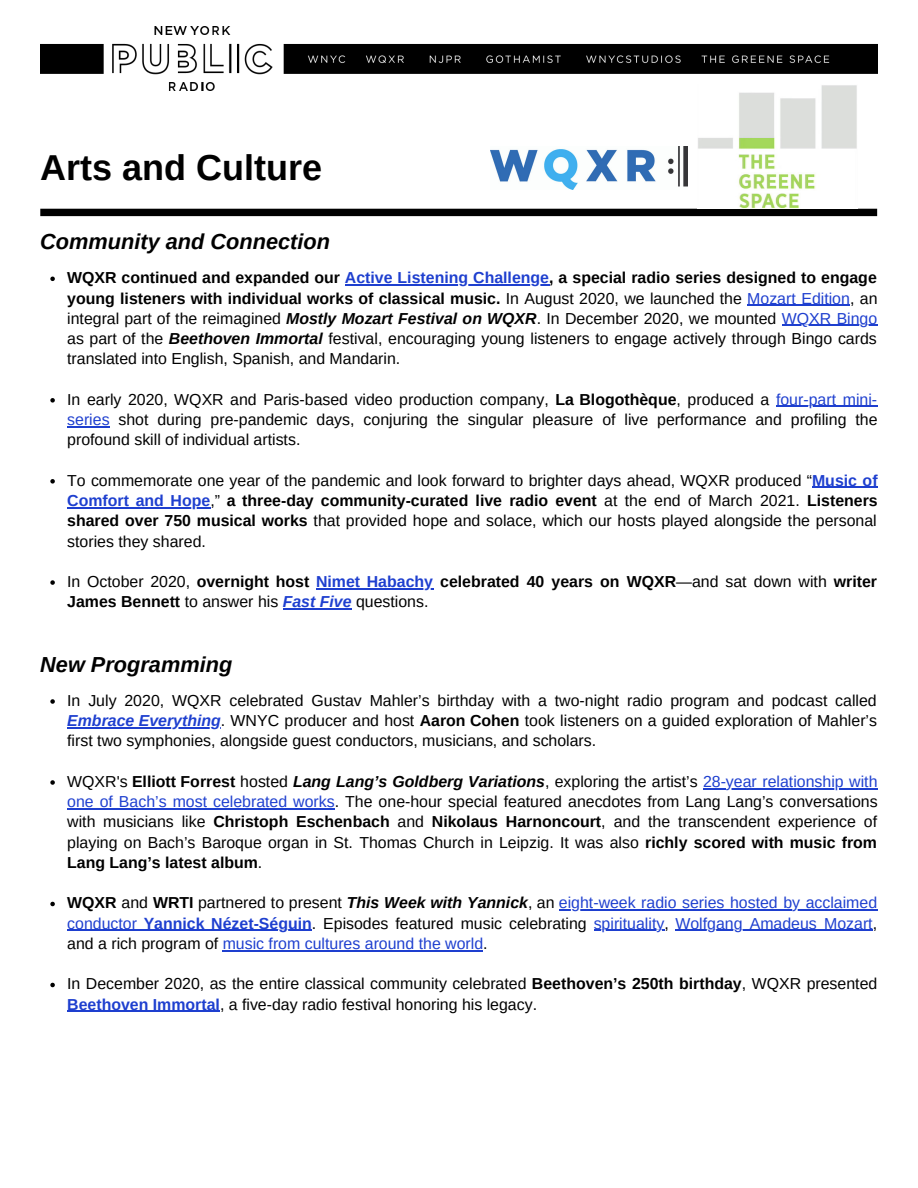
<style>
.page{position:relative;width:918px;height:1188px;background:#fff}
.page>*{position:absolute;margin:0;border:0;box-sizing:border-box;transform-origin:0 0}
.t1{font:700 36px "Arimo";color:#000}
.t2{font:italic 700 21.75px "Arimo";color:#000}
.t3{font:15.9px/20.2px "Arimo";color:#000;text-align:justify}
.t4{font:15.9px/20.2px "Arimo";color:#1e3fcf;text-align:justify}
.t5{font:700 15.9px/20.2px "Arimo";color:#000}
.s1{font-weight:700}
.s2{font-weight:700;color:#1e3fcf}
.s3{color:#1e3fcf}
.s4{font-weight:700;font-style:italic}
.s5{font-weight:400}
.s6{font-style:italic;color:#1e3fcf}
.s7{font-weight:700;font-style:italic;color:#1e3fcf}
.s8{font-weight:700;color:#000}
.s9{color:#000}
.s10{font-weight:700;font-style:italic;color:#000}
</style>
<div class="page">
<img style="left:40px;top:26px;width:837px;height:64px">
<div style="left:40px;top:209px;width:837px;height:7px;background:#000"></div>
<svg style="left:50px;top:277px;width:5px;height:4px"></svg>
<hr style="left:345px;top:284px;width:204px;height:2px;background:#1e3fcf">
<hr style="left:747px;top:305px;width:103px;height:1px;background:#1e3fcf">
<hr style="left:782px;top:325px;width:95px;height:1px;background:#1e3fcf">
<svg style="left:50px;top:398px;width:5px;height:5px"></svg>
<hr style="left:776px;top:406px;width:101px;height:1px;background:#1e3fcf">
<hr style="left:67px;top:426px;width:43px;height:1px;background:#1e3fcf">
<svg style="left:50px;top:479px;width:5px;height:5px"></svg>
<hr style="left:812px;top:487px;width:66px;height:1px;background:#1e3fcf">
<hr style="left:67px;top:507px;width:143px;height:1px;background:#1e3fcf">
<svg style="left:50px;top:580px;width:5px;height:5px"></svg>
<hr style="left:316px;top:588px;width:117px;height:1px;background:#1e3fcf">
<hr style="left:283px;top:608px;width:69px;height:2px;background:#1e3fcf">
<img style="left:490px;top:146px;width:197px;height:43px">
<img style="left:697px;top:84px;width:160px;height:124px">
<svg style="left:50px;top:699px;width:5px;height:5px"></svg>
<hr style="left:67px;top:727px;width:154px;height:1px;background:#1e3fcf">
<svg style="left:50px;top:780px;width:5px;height:5px"></svg>
<hr style="left:703px;top:788px;width:175px;height:1px;background:#1e3fcf">
<hr style="left:67px;top:808px;width:268px;height:1px;background:#1e3fcf">
<svg style="left:50px;top:902px;width:5px;height:4px"></svg>
<hr style="left:559px;top:910px;width:318px;height:1px;background:#1e3fcf">
<hr style="left:67px;top:930px;width:77px;height:1px;background:#1e3fcf">
<hr style="left:144px;top:930px;width:168px;height:1px;background:#1e3fcf">
<hr style="left:594px;top:930px;width:70px;height:1px;background:#1e3fcf">
<hr style="left:675px;top:930px;width:198px;height:1px;background:#1e3fcf">
<hr style="left:223px;top:950px;width:260px;height:1px;background:#1e3fcf">
<svg style="left:50px;top:983px;width:5px;height:4px"></svg>
<hr style="left:67px;top:1011px;width:153px;height:1px;background:#1e3fcf">
<p class="t1" style="left:40px;top:148px;width:283px">Arts and Culture</p>
<p class="t2" style="left:40px;top:229px;width:291px">Community and Connection</p>
<p class="t3" style="left:67px;top:268px;width:812px"><span class="s1">WQXR continued and expanded our</span> <span class="s2">Active Listening Challenge</span><span class="s1">, a special radio series designed to engage young listeners with individual works of classical music.</span> In August 2020, we launched the <span class="s3">Mozart Edition</span>, an integral part of the reimagined <span class="s4">Mostly Mozart Festival on WQXR</span>. In December 2020, we mounted <span class="s3">WQXR Bingo </span>as part of the <span class="s4">Beethoven Immortal</span> festival, encouraging young listeners to engage actively through Bingo cards translated into English, Spanish, and Mandarin.</p>
<p class="t3" style="left:67px;top:389px;width:812px">In early 2020, WQXR and Paris-based video production company, <span class="s1">La Blogothèque</span>, produced a <span class="s3">four-part mini&shy;series</span> shot during pre-pandemic days, conjuring the singular pleasure of live performance and profiling the profound skill of individual artists.</p>
<p class="t3" style="left:67px;top:470px;width:812px">To commemorate one year of the pandemic and look forward to brighter days ahead, WQXR produced “<span class="s2">Music of Comfort and Hope</span>,” <span class="s1">a three-day community-curated live radio event</span> at the end of March 2021. <span class="s1">Listeners shared over 750 musical works</span> that provided hope and solace, which our hosts played alongside the personal stories they shared.</p>
<p class="t5" style="left:67px;top:571px;width:811px"><span class="s5">In October 2020,</span> overnight host <span class="s3">Nimet Habachy</span> celebrated 40 years on WQXR<span class="s5">—and sat down with</span> writer<br>James Bennett <span class="s5">to answer his</span> <span class="s6">Fast Five</span> <span class="s5">questions.</span></p>
<p class="t2" style="left:40px;top:652px;width:194px">New Programming</p>
<p class="t3" style="left:67px;top:690px;width:811px">In July 2020, WQXR celebrated Gustav Mahler’s birthday with a two-night radio program and podcast called <span class="s7">Embrace Everything</span>. WNYC producer and host <span class="s1">Aaron Cohen</span> took listeners on a guided exploration of Mahler’s first two symphonies, alongside guest conductors, musicians, and scholars.</p>
<p class="t3" style="left:67px;top:771px;width:812px">WQXR's <span class="s1">Elliott Forrest</span> hosted <span class="s4">Lang Lang’s Goldberg Variations</span>, exploring the artist’s <span class="s3">28-year relationship with one of Bach’s most celebrated works</span>. The one-hour special featured anecdotes from Lang Lang’s conversations with musicians like <span class="s1">Christoph Eschenbach</span> and <span class="s1">Nikolaus Harnoncourt</span>, and the transcendent experience of playing on Bach’s Baroque organ in St. Thomas Church in Leipzig. It was also <span class="s1">richly scored with music from Lang Lang’s latest album</span>.</p>
<p class="t4" style="left:67px;top:893px;width:811px"><span class="s8">WQXR</span> <span class="s9">and</span> <span class="s8">WRTI</span> <span class="s9">partnered to present</span> <span class="s10">This Week with Yannick</span><span class="s9">, an</span> eight-week radio series hosted by acclaimed conductor <span class="s1">Yannick Nézet-Séguin</span><span class="s9">. Episodes featured music celebrating</span> spirituality<span class="s9">,</span> Wolfgang Amadeus Mozart<span class="s9">, and a rich program of</span> music from cultures around the world<span class="s9">.</span></p>
<p class="t3" style="left:67px;top:974px;width:812px">In December 2020, as the entire classical community celebrated <span class="s1">Beethoven’s 250th birthday</span>, WQXR presented<br><span class="s2">Beethoven Immortal</span>, a five-day radio festival honoring his legacy.</p>
</div>
